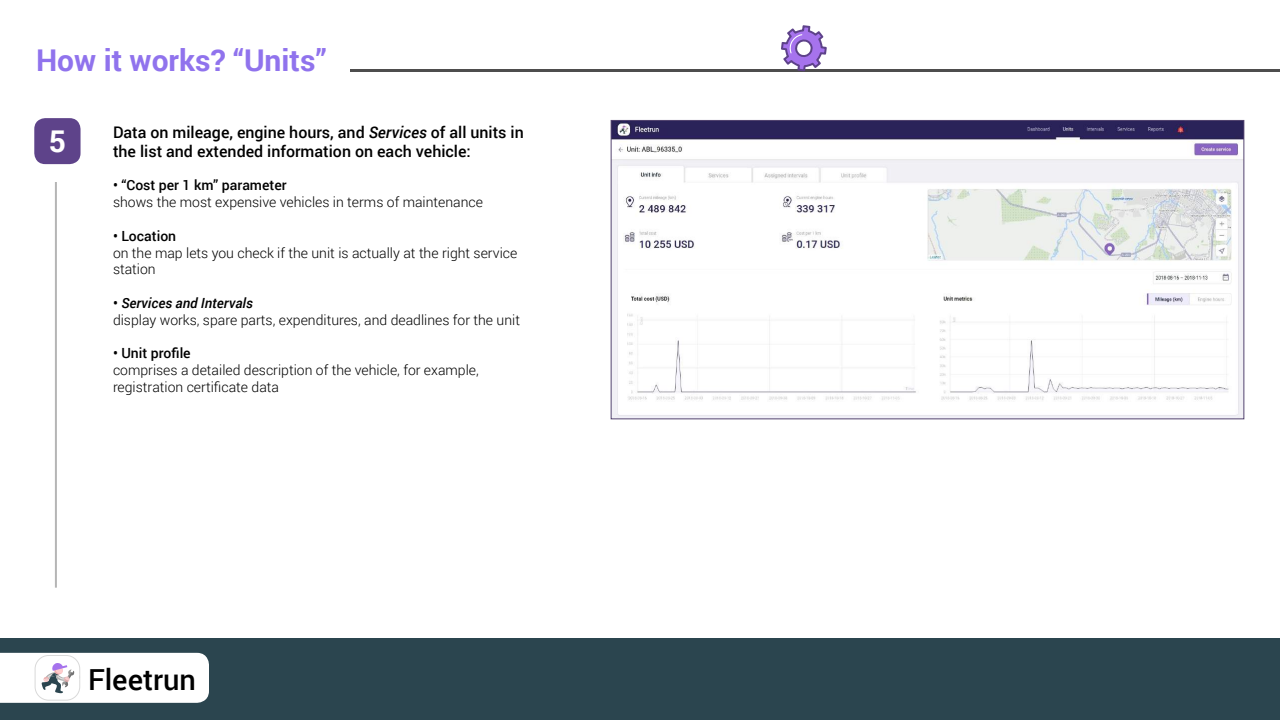
<style>
.page{position:relative;width:1280px;height:720px;background:#fff}
.page>*{position:absolute;margin:0;border:0;box-sizing:border-box;transform-origin:0 0}
.t1{font:700 30px "Roboto";color:#9073ed}
.t2{font:700 30px "Roboto";color:#fff}
.t3{font:500 29px "Roboto";color:#000}
.t4{font:500 16px/19.2px "Roboto";color:#000}
.t5{font:300 14px/16.8px "Roboto";color:#000}
.t6{font:500 14px "Roboto";color:#000}
.s1{font-style:italic}
.s2{font-weight:500}
.s3{font-weight:500;font-style:italic}
</style>
<div class="page">
<div style="left:34px;top:118px;width:47px;height:46px;background:#5e438a;border-radius:11px"></div>
<div style="left:0;top:638px;width:1280px;height:82px;background:#2b454f"></div>
<svg style="left:0;top:653px;width:209px;height:50px"></svg>
<hr style="left:55px;top:182px;width:2px;height:406px;background:#b5b5b5">
<img style="left:613px;top:122px;width:629px;height:295px">
<hr style="left:350px;top:69px;width:930px;height:2px;background:#4e4d4d">
<svg style="left:780px;top:25px;width:48px;height:47px"></svg>
<h1 class="t1" style="left:36px;top:39px;width:292px">How it works? “Units”</h1>
<h1 class="t2" style="left:49px;top:120px;width:19px">5</h1>
<p class="t4" style="left:113px;top:122px;width:412px">Data on mileage, engine hours, and <span class="s1">Services</span> of all units in the list and extended information on each vehicle:</p>
<p class="t6" style="left:113px;top:176px;width:175px">• “Cost per 1 km” parameter</p>
<p class="t5" style="left:113px;top:193px;width:372px">shows the most expensive vehicles in terms of maintenance</p>
<p class="t6" style="left:113px;top:226px;width:65px">• Location</p>
<p class="t5" style="left:113px;top:244px;width:406px">on the map lets you check if the unit is actually at the right service station</p>
<p class="t5" style="left:113px;top:294px;width:408px"><span class="s2">•</span> <span class="s3">Services and Intervals<br></span>display works, spare parts, expenditures, and deadlines for the unit</p>
<p class="t6" style="left:113px;top:344px;width:79px">• Unit profile</p>
<p class="t5" style="left:113px;top:361px;width:367px">comprises a detailed description of the vehicle, for example, registration certificate data</p>
<h2 class="t3" style="left:88px;top:659px;width:109px">Fleetrun</h2>
</div>
